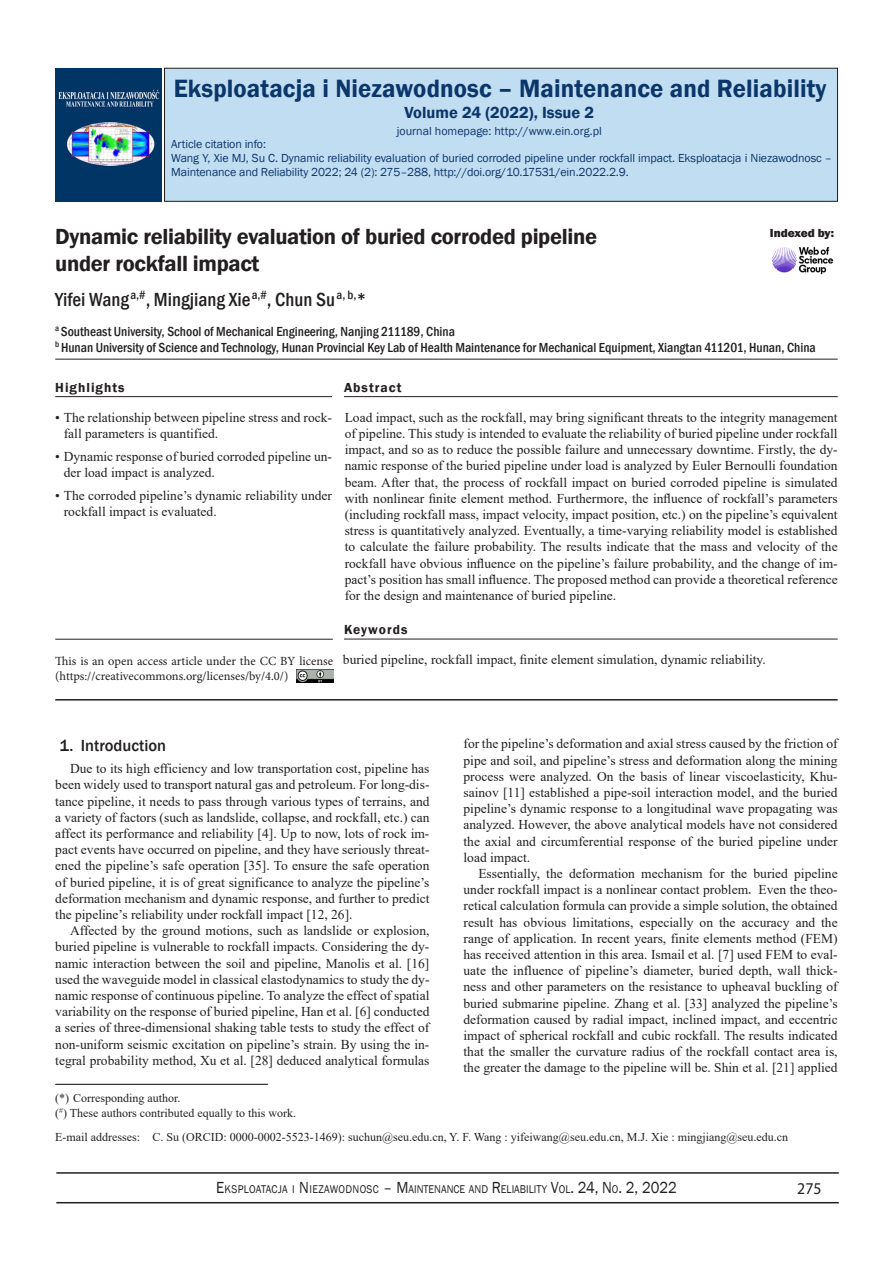
<style>
.page{position:relative;width:893px;height:1263px;background:#fff}
.page>*{position:absolute;margin:0;border:0;box-sizing:border-box;transform-origin:0 0}
.t1{font:600 25.8px "Franklin Gothic";letter-spacing:.005em;color:#0b366a;scale:.96 1}
.t2{font:600 22.5px/27px "Franklin Gothic";letter-spacing:-.015em;color:#231f20}
.t3{font:500 condensed 19.5px "Franklin Gothic";color:#231f20}
.t4{font:600 16.5px "Franklin Gothic";color:#0b366a}
.t5{font:500 16.5px "Franklin Gothic";color:#231f20}
.t6{font:16.5px "Myriad Pro";color:#231f20;scale:.96 1}
.t7{font:13.5px/16.2px "Times New Roman";color:#231f20;text-align:justify}
.t8{font:500 condensed 13.5px/16.2px "Franklin Gothic";color:#231f20}
.t9{font:600 13.5px "Franklin Gothic";letter-spacing:.075em;color:#231f20}
.t10{font:12.45px/15px "Minion Pro";color:#231f20}
.t11{font:12px/14.4px "Franklin Gothic";letter-spacing:-.01em;color:#0b366a}
.t12{font:12px/18.5px "Times New Roman";color:#231f20}
.t13{font:800 12px "Franklin Gothic";letter-spacing:-.005em;color:#231f20}
.t14{font:11.55px "Franklin Gothic";color:#231f20;scale:.9 1}
.s1{font-family:"Sim Sun"}
.s2{font-size:16.5px}
</style>
<div class="page">
<hr style="left:56px;top:1172px;width:783px;height:2px;background:#231f20">
<hr style="left:56px;top:1202px;width:783px;height:1px;background:#231f20">
<div style="left:165px;top:68px;width:672px;height:133px;background:#c1ddf2"></div>
<div style="left:164px;top:68px;width:674px;height:133px;border:1px solid #231f20"></div>
<img style="left:55px;top:68px;width:106px;height:134px">
<img style="left:772px;top:247px;width:62px;height:28px">
<hr style="left:55px;top:1084px;width:213px;height:1px;background:#231f20">
<hr style="left:55px;top:396px;width:277px;height:1px;background:#231f20">
<hr style="left:344px;top:396px;width:494px;height:1px;background:#231f20">
<hr style="left:55px;top:359px;width:783px;height:1px;background:#231f20">
<hr style="left:55px;top:699px;width:783px;height:1px;background:#231f20">
<hr style="left:344px;top:639px;width:494px;height:1px;background:#231f20">
<hr style="left:55px;top:639px;width:278px;height:1px;background:#231f20">
<img style="left:296px;top:669px;width:37px;height:13px">
<h1 class="t1" style="left:174px;top:73px;width:682px">Eksploatacja i Niezawodnosc – Maintenance and Reliability</h1>
<p class="t4" style="left:405px;top:102px;width:191px">Volume 24 (2022), Issue 2</p>
<p class="t11" style="left:397px;top:124px;width:207px">journal homepage: http://www.ein.org.pl</p>
<p class="t11" style="left:171px;top:137px;width:96px">Article citation info:</p>
<p class="t11" style="left:171px;top:151px;width:662px">Wang Y, Xie MJ, Su C. Dynamic reliability evaluation of buried corroded pipeline under rockfall impact. Eksploatacja i Niezawodnosc –<br>Maintenance and Reliability 2022; 24 (2): 275–288, http://doi.org/10.17531/ein.2022.2.9.</p>
<h2 class="t2" style="left:55px;top:224px;width:543px">Dynamic reliability evaluation of buried corroded pipeline under rockfall impact</h2>
<h3 class="t3" style="left:55px;top:287px;width:313px">Yifei Wang <sup>a,#</sup>, Mingjiang Xie <sup>a,#</sup>, Chun Su<sup>a,</sup> <sup>b,</sup>*</h3>
<p class="t8" style="left:55px;top:323px;width:762px"><sup>a</sup> Southeast University, School of Mechanical Engineering, Nanjing 211189, China<br><sup>b</sup> Hunan University of Science and Technology, Hunan Provincial Key Lab of Health Maintenance for Mechanical Equipment, Xiangtan 411201, Hunan, China</p>
<p class="t13" style="left:770px;top:225px;width:66px">Indexed by:</p>
<p class="t9" style="left:55px;top:379px;width:71px">Highlights</p>
<p class="t9" style="left:344px;top:379px;width:59px">Abstract</p>
<p class="t7" style="left:64px;top:409px;width:270px;text-indent:-9px">• The relationship between pipeline stress and rock&shy;fall parameters is quantified.</p>
<p class="t7" style="left:64px;top:448px;width:270px;text-indent:-9px">• Dynamic response of buried corroded pipeline un&shy;der load impact is analyzed.</p>
<p class="t7" style="left:64px;top:487px;width:270px;text-indent:-9px">• The corroded pipeline’s dynamic reliability under rockfall impact is evaluated.</p>
<p class="t7" style="left:345px;top:409px;width:494px">Load impact, such as the rockfall, may bring significant threats to the integrity management of pipeline. This study is intended to evaluate the reliability of buried pipeline under rockfall impact, and so as to reduce the possible failure and unnecessary downtime. Firstly, the dy&shy;namic response of the buried pipeline under load is analyzed by Euler Bernoulli foundation beam. After that, the process of rockfall impact on buried corroded pipeline is simulated with nonlinear finite element method. Furthermore, the influence of rockfall’s parameters (including rockfall mass, impact velocity, impact position, etc.) on the pipeline’s equivalent stress is quantitatively analyzed. Eventually, a time-varying reliability model is established to calculate the failure probability. The results indicate that the mass and velocity of the rockfall have obvious influence on the pipeline’s failure probability, and the change of im&shy;pact’s position has small influence. The proposed method can provide a theoretical reference for the design and maintenance of buried pipeline.</p>
<p class="t10" style="left:55px;top:653px;width:279px">This is an open access article under the CC BY license (https://creativecommons.org/licenses/by/4.0/)</p>
<p class="t9" style="left:344px;top:622px;width:65px">Keywords</p>
<p class="t7" style="left:343px;top:651px;width:424px">buried pipeline, rockfall impact, finite element simulation, dynamic reliability.</p>
<p class="t5" style="left:60px;top:735px;width:108px">1. Introduction</p>
<p class="t7" style="left:55px;top:760px;width:376px;text-indent:15px">Due to its high efficiency and low transportation cost, pipeline has been widely used to transport natural gas and petroleum. For long-dis&shy;tance pipeline, it needs to pass through various types of terrains, and a variety of factors (such as landslide, collapse, and rockfall, etc.) can affect its performance and reliability [4]. Up to now, lots of rock im&shy;pact events have occurred on pipeline, and they have seriously threat&shy;ened the pipeline’s safe operation [35]. To ensure the safe operation of buried pipeline, it is of great significance to analyze the pipeline’s deformation mechanism and dynamic response, and further to predict the pipeline’s reliability under rockfall impact [12, 26].</p>
<p class="t7" style="left:55px;top:922px;width:376px;text-indent:15px">Affected by the ground motions, such as landslide or explosion, buried pipeline is vulnerable to rockfall impacts. Considering the dy&shy;namic interaction between the soil and pipeline, Manolis et al. [16] used the waveguide model in classical elastodynamics to study the dy&shy;namic response of continuous pipeline. To analyze the effect of spatial variability on the response of buried pipeline, Han et al. [6] conducted a series of three-dimensional shaking table tests to study the effect of non-uniform seismic excitation on pipeline’s strain. By using the in&shy;tegral probability method, Xu et al. [28] deduced analytical formulas</p>
<p class="t12" style="left:55px;top:1088px;width:127px">(*) Corresponding author.<br>E-mail addresses:</p>
<p class="t12" style="left:55px;top:1104px;width:242px">(<sup>#</sup>) These authors contributed equally to this work.</p>
<p class="t7" style="left:463px;top:735px;width:376px">for the pipeline’s deformation and axial stress caused by the friction of pipe and soil, and pipeline’s stress and deformation along the mining process were analyzed. On the basis of linear viscoelasticity, Khu&shy;sainov [11] established a pipe-soil interaction model, and the buried pipeline’s dynamic response to a longitudinal wave propagating was analyzed. However, the above analytical models have not considered the axial and circumferential response of the buried pipeline under load impact.</p>
<p class="t7" style="left:463px;top:865px;width:376px;text-indent:15px">Essentially, the deformation mechanism for the buried pipeline under rockfall impact is a nonlinear contact problem<span class="s1">.</span> Even the theo&shy;retical calculation formula can provide a simple solution, the obtained result has obvious limitations, especially on the accuracy and the range of application. In recent years, finite elements method (FEM) has received attention in this area. Ismail et al. [7] used FEM to eval&shy;uate the influence of pipeline’s diameter, buried depth, wall thick&shy;ness and other parameters on the resistance to upheaval buckling of buried submarine pipeline. Zhang et al. [33] analyzed the pipeline’s deformation caused by radial impact, inclined impact, and eccentric impact of spherical rockfall and cubic rockfall. The results indicated that the smaller the curvature radius of the rockfall contact area is, the greater the damage to the pipeline will be. Shin et al. [21] applied</p>
<p class="t12" style="left:55px;top:1127px;width:734px">E-mail addresses: C. Su (ORCID: 0000-0002-5523-1469): suchun@seu.edu.cn, Y. F. Wang : yifeiwang@seu.edu.cn, M.J. Xie : mingjiang@seu.edu.cn</p>
<p class="t14" style="left:216px;top:1182px;width:513px"><span class="s2">E</span>KSPLOATACJA I <span class="s2">N</span>IEZAWODN OSC <span class="s2">– M</span>AINTENANCE AN D <span class="s2">R</span>ELIABILITY <span class="s2">V</span>OL<span class="s2">. 24, N</span>O<span class="s2">. 2, 2022</span></p>
<p class="t6" style="left:797px;top:1178px;width:27px">275</p>
</div>
